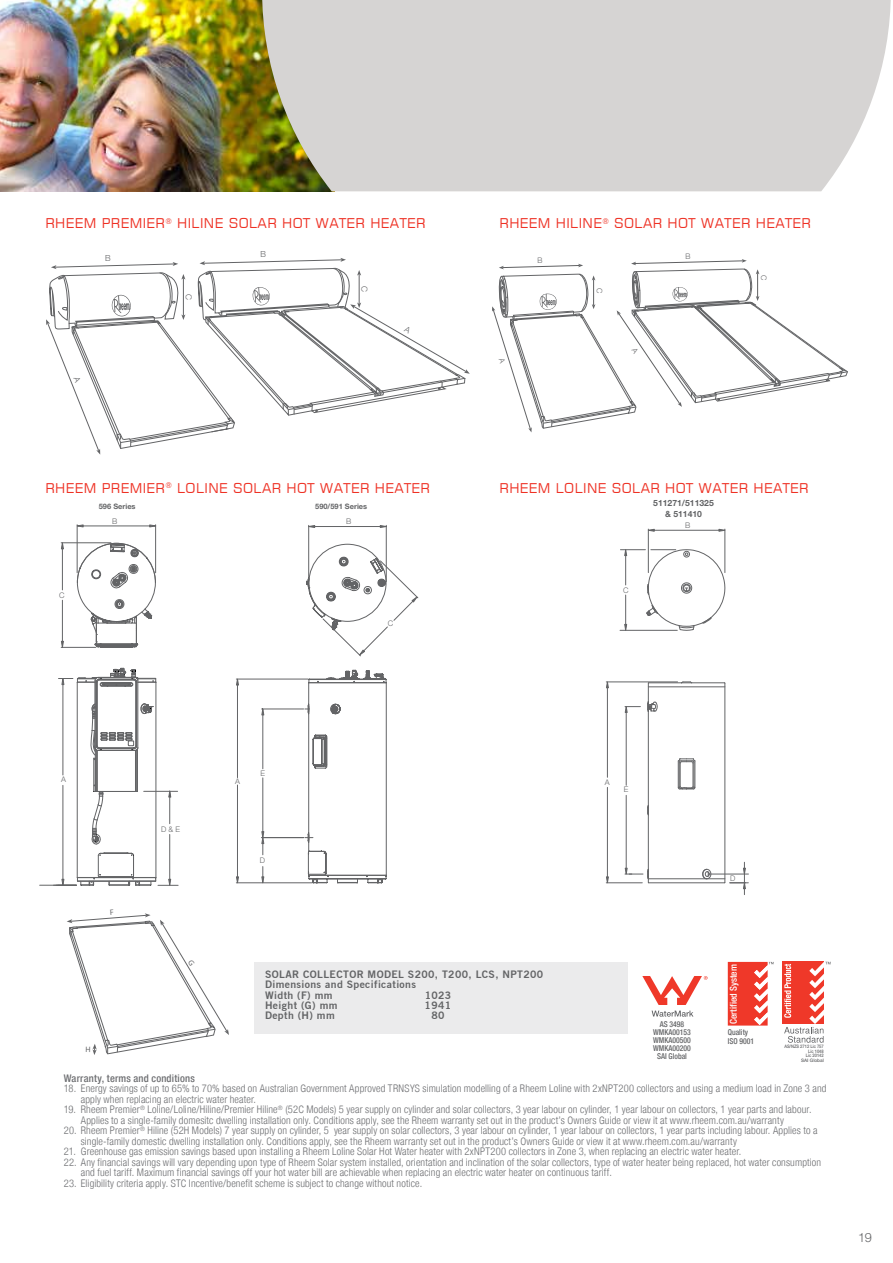
<style>
.page{position:relative;width:893px;height:1263px;background:#fff}
.page>*{position:absolute;margin:0;border:0;box-sizing:border-box;transform-origin:0 0}
.t1{font:13.5px "Square 721 BT";letter-spacing:.03em;color:#ee3124}
.t2{font:300 12.75px "Helvetica Neue";color:#636466}
.t3{font:300 condensed 10.5px/10.5px "Helvetica Neue LT";letter-spacing:.015em;color:#6d6e71}
.t4{font:700 10.5px/10.5px "Trade Gothic No.2";letter-spacing:.035em;color:#636466}
.t5{font:500 condensed 10.5px "Helvetica Neue LT";letter-spacing:.02em;color:#6d6e71}
.t6{font:500 condensed 9.45px "Helvetica Neue LT";color:#fff}
.t7{font:700 8.55px/10.4px "Helvetica Neue";color:#636466;text-align:center}
.t8{font:300 8.4px "Helvetica Neue";color:#636466}
.t9{font:500 condensed 8.1px/7.9px "Helvetica Neue LT";color:#636466;text-align:center;scale:.95 1}
.t10{font:300 7.8px "Helvetica Neue";color:#636466}
.t11{font:300 7.65px "Helvetica Neue";color:#636466}
.t12{font:700 7.5px "Helvetica Neue";color:#636466}
.t13{font:500 4.65px/4.3px "Helvetica Neue";color:#636466;text-align:right;scale:.86 1}
</style>
<div class="page">
<img style="left:0;top:0;width:262px;height:191px">
<svg style="left:262px;top:0;width:629px;height:191px;background:#d2d1cc"></svg>
<div style="left:255px;top:962px;width:373px;height:72px;background:#ebebec"></div>
<hr style="left:236px;top:882px;width:76px;height:1px;background:#636466">
<hr style="left:236px;top:679px;width:72px;height:1px;background:#636466">
<hr style="left:237px;top:785px;width:1px;height:92px;background:#636466">
<hr style="left:237px;top:685px;width:1px;height:93px;background:#636466">
<svg style="left:236px;top:876px;width:3px;height:8px"></svg>
<svg style="left:236px;top:678px;width:3px;height:8px"></svg>
<svg style="left:261px;top:866px;width:4px;height:18px"></svg>
<hr style="left:262px;top:837px;width:42px;height:1px;background:#636466">
<hr style="left:262px;top:709px;width:42px;height:1px;background:#636466">
<hr style="left:262px;top:778px;width:1px;height:54px;background:#636466">
<hr style="left:262px;top:715px;width:1px;height:54px;background:#636466">
<svg style="left:261px;top:831px;width:4px;height:24px"></svg>
<svg style="left:261px;top:708px;width:4px;height:8px"></svg>
<hr style="left:308px;top:525px;width:1px;height:57px;background:#636466">
<hr style="left:386px;top:525px;width:1px;height:57px;background:#636466">
<hr style="left:315px;top:526px;width:65px;height:1px;background:#636466">
<svg style="left:308px;top:525px;width:8px;height:3px"></svg>
<svg style="left:379px;top:525px;width:8px;height:3px"></svg>
<hr style="left:77px;top:525px;width:1px;height:48px;background:#636466">
<hr style="left:155px;top:525px;width:1px;height:48px;background:#636466">
<hr style="left:83px;top:525px;width:67px;height:1px;background:#636466">
<svg style="left:76px;top:524px;width:8px;height:4px"></svg>
<svg style="left:149px;top:524px;width:8px;height:4px"></svg>
<svg style="left:305px;top:544px;width:114px;height:340px"></svg>
<hr style="left:61px;top:542px;width:50px;height:1px;background:#636466">
<hr style="left:61px;top:647px;width:35px;height:1px;background:#636466">
<hr style="left:62px;top:549px;width:1px;height:41px;background:#636466">
<hr style="left:62px;top:600px;width:1px;height:41px;background:#636466">
<svg style="left:61px;top:542px;width:2px;height:7px"></svg>
<svg style="left:61px;top:641px;width:2px;height:7px"></svg>
<hr style="left:648px;top:683px;width:1px;height:199px;background:#636466">
<svg style="left:647px;top:701px;width:11px;height:11px"></svg>
<hr style="left:724px;top:683px;width:1px;height:199px;background:#636466">
<hr style="left:692px;top:682px;width:32px;height:1px;background:#636466">
<svg style="left:680px;top:681px;width:12px;height:3px"></svg>
<svg style="left:647px;top:801px;width:2px;height:18px"></svg>
<svg style="left:677px;top:758px;width:19px;height:32px"></svg>
<svg style="left:702px;top:868px;width:10px;height:10px"></svg>
<hr style="left:649px;top:682px;width:43px;height:1px;background:#636466">
<hr style="left:648px;top:686px;width:77px;height:1px;background:#636466">
<hr style="left:649px;top:882px;width:75px;height:1px;background:#636466">
<hr style="left:648px;top:878px;width:77px;height:1px;background:#636466">
<hr style="left:724px;top:529px;width:1px;height:44px;background:#636466">
<hr style="left:654px;top:530px;width:65px;height:1px;background:#636466">
<hr style="left:648px;top:529px;width:1px;height:44px;background:#636466">
<svg style="left:620px;top:549px;width:106px;height:82px"></svg>
<hr style="left:607px;top:688px;width:1px;height:89px;background:#636466">
<hr style="left:626px;top:712px;width:1px;height:73px;background:#636466">
<hr style="left:606px;top:882px;width:36px;height:1px;background:#636466">
<hr style="left:607px;top:787px;width:1px;height:90px;background:#636466">
<hr style="left:626px;top:795px;width:1px;height:73px;background:#636466">
<hr style="left:606px;top:681px;width:72px;height:1px;background:#636466">
<svg style="left:606px;top:681px;width:2px;height:7px"></svg>
<svg style="left:625px;top:706px;width:15px;height:6px"></svg>
<svg style="left:625px;top:868px;width:25px;height:16px"></svg>
<hr style="left:708px;top:874px;width:40px;height:1px;background:#636466">
<svg style="left:723px;top:862px;width:25px;height:33px"></svg>
<svg style="left:77px;top:543px;width:79px;height:105px"></svg>
<hr style="left:40px;top:885px;width:36px;height:1px;background:#636466">
<svg style="left:54px;top:668px;width:124px;height:218px"></svg>
<svg style="left:642px;top:976px;width:65px;height:41px"></svg>
<svg style="left:728px;top:962px;width:46px;height:63px"></svg>
<div style="left:782px;top:962px;width:42px;height:62px;background:#ef3829"></div>
<svg style="left:784px;top:962px;width:47px;height:81px"></svg>
<svg style="left:46px;top:258px;width:424px;height:197px"></svg>
<svg style="left:492px;top:259px;width:356px;height:173px"></svg>
<svg style="left:67px;top:913px;width:162px;height:142px"></svg>
<p class="t1" style="left:45px;top:215px;width:382px">RHEEM PREMIER<sup>®</sup> HILINE SOLAR HOT WATER HEATER</p>
<p class="t1" style="left:499px;top:215px;width:313px">RHEEM HILINE<sup>®</sup> SOLAR HOT WATER HEATER</p>
<p class="t8" style="left:194px;top:294px;width:7px;rotate:90deg">C</p>
<p class="t8" style="left:370px;top:286px;width:7px;rotate:90deg">C</p>
<p class="t11" style="left:604px;top:288px;width:7px;rotate:90deg">C</p>
<p class="t11" style="left:769px;top:275px;width:7px;rotate:90deg">C</p>
<p class="t1" style="left:45px;top:479px;width:386px">RHEEM PREMIER<sup>®</sup> LOLINE SOLAR HOT WATER HEATER</p>
<p class="t1" style="left:499px;top:479px;width:311px">RHEEM LOLINE SOLAR HOT WATER HEATER</p>
<p class="t10" style="left:112px;top:517px;width:7px">B</p>
<p class="t10" style="left:346px;top:517px;width:7px">B</p>
<p class="t12" style="left:99px;top:501px;width:38px">596 Series</p>
<p class="t12" style="left:315px;top:501px;width:54px">590/591 Series</p>
<p class="t7" style="left:653px;top:498px;width:62px">511271/511325 &amp; 511410</p>
<p class="t10" style="left:685px;top:520px;width:7px">B</p>
<p class="t10" style="left:59px;top:590px;width:7px">C</p>
<p class="t10" style="left:388px;top:618px;width:7px">C</p>
<p class="t10" style="left:623px;top:585px;width:7px">C</p>
<p class="t10" style="left:61px;top:775px;width:6px">A</p>
<p class="t10" style="left:161px;top:824px;width:20px">D &amp; E</p>
<p class="t10" style="left:235px;top:777px;width:6px">A</p>
<p class="t10" style="left:261px;top:768px;width:6px">E</p>
<p class="t10" style="left:260px;top:855px;width:7px">D</p>
<p class="t10" style="left:605px;top:778px;width:6px">A</p>
<p class="t10" style="left:624px;top:785px;width:6px">E</p>
<p class="t10" style="left:730px;top:873px;width:7px">D</p>
<p class="t4" style="left:265px;top:968px;width:280px">SOLAR COLLECTOR MODEL S200, T200, LCS, NPT200<br>Dimensions and Specifications<br>Width (F) mm</p>
<p class="t4" style="left:425px;top:989px;width:28px">1023</p>
<p class="t4" style="left:265px;top:1000px;width:74px">Height (G) mm</p>
<p class="t4" style="left:425px;top:1000px;width:28px">1941</p>
<p class="t4" style="left:265px;top:1010px;width:71px">Depth (H) mm</p>
<p class="t4" style="left:431px;top:1010px;width:15px">80</p>
<p class="t9" style="left:653px;top:1020px;width:41px">AS 3498<br>WMKA00153<br>WMKA00500<br>WMKA00200<br>SAI Global</p>
<p class="t6" style="left:728px;top:1024px;width:61px;rotate:-90deg">Certified System</p>
<p class="t9" style="left:728px;top:1027px;width:29px;line-height:9.6px;text-align:left">Quality<br>ISO 9001</p>
<p class="t13" style="left:784px;top:1044px;width:47px">AS/NZS 2712 Lic 757<br>Lic 1048<br>Lic 20142<br>SAI Global</p>
<p class="t5" style="left:64px;top:1071px;width:133px">Warranty, terms and conditions</p>
<p class="t3" style="left:81px;top:1083px;width:747px;text-indent:-17px">18. Energy savings of up to 65% to 70% based on Australian Government Approved TRNSYS simulation modelling of a Rheem Loline with 2xNPT200 collectors and using a medium load in Zone 3 and apply when replacing an electric water heater.</p>
<p class="t3" style="left:81px;top:1104px;width:732px;text-indent:-17px">19. Rheem Premier<sup>®</sup> Loline/Loline/Hiline/Premier Hiline<sup>®</sup> (52C Models) 5 year supply on cylinder and solar collectors, 3 year labour on cylinder, 1 year labour on collectors, 1 year parts and labour.<br>Applies to a single-family domesitc dwelling installation only. Conditions apply, see the Rheem warranty set out in the product’s Owners Guide or view it at www.rheem.com.au/warranty</p>
<p class="t3" style="left:81px;top:1125px;width:738px;text-indent:-17px">20. Rheem Premier<sup>®</sup> Hiline (52H Models) 7 year supply on cylinder, 5 year supply on solar collectors, 3 year labour on cylinder, 1 year labour on collectors, 1 year parts including labour. Applies to a single-family domestic dwelling installation only. Conditions apply, see the Rheem warranty set out in the product’s Owners Guide or view it at www.rheem.com.au/warranty</p>
<p class="t3" style="left:64px;top:1146px;width:679px">21. Greenhouse gas emission savings based upon installing a Rheem Loline Solar Hot Water heater with 2xNPT200 collectors in Zone 3, when replacing an electric water heater.</p>
<p class="t3" style="left:81px;top:1156px;width:742px;text-indent:-17px">22. Any financial savings will vary depending upon type of Rheem Solar system installed, orientation and inclination of the solar collectors, type of water heater being replaced, hot water consumption and fuel tariff. Maximum financial savings off your hot water bill are achievable when replacing an electric water heater on continuous tariff.</p>
<p class="t3" style="left:64px;top:1177px;width:360px">23. Eligibility criteria apply. STC Incentive/benefit scheme is subject to change without notice.</p>
<p class="t2" style="left:858px;top:1230px;width:15px">19</p>
</div>
